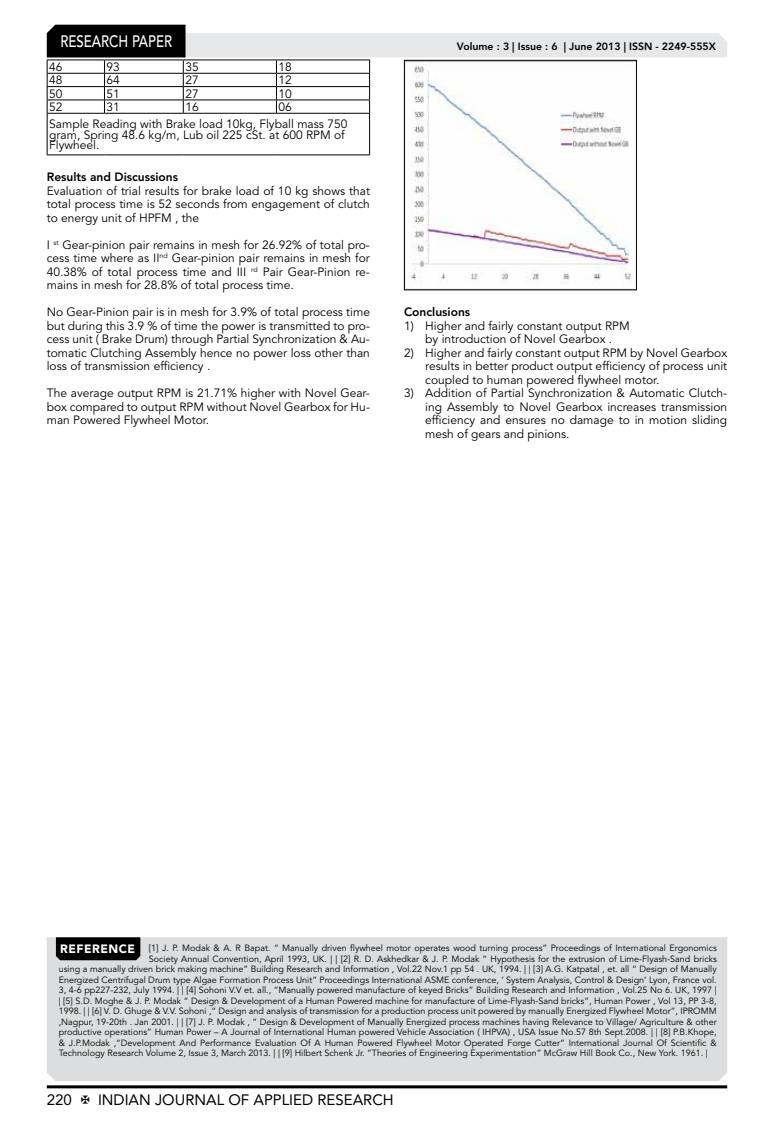
<style>
.page{position:relative;width:774px;height:1136px;background:#fff}
.page>*{position:absolute;margin:0;border:0;box-sizing:border-box;transform-origin:0 0}
.t1{font:500 16.5px "Avenir LT Std";color:#fff;scale:.8 1}
.t2{font:15px "Avenir LT Std";color:#000}
.t3{font:12px/13.5px "Avenir LT Std";color:#000;text-align:justify}
.t4{font:800 12px "Avenir LT Std";color:#000}
.t5{font:800 10.5px "Avenir LT Std";color:#000}
.t6{font:9px "Avenir LT Std";color:#000}
.s1{font-weight:900;font-size:12px;color:#fff}
</style>
<div class="page">
<hr style="left:47px;top:1085px;width:680px;height:3px;background:#000">
<div style="left:47px;top:937px;width:680px;height:143px;background:#dcddde"></div>
<div style="left:56px;top:937px;width:84px;height:23px;background:#000"></div>
<svg style="left:47px;top:25px;width:680px;height:130px"></svg>
<hr style="left:47px;top:114px;width:1px;height:40px;background:#000">
<hr style="left:369px;top:114px;width:1px;height:40px;background:#000">
<hr style="left:47px;top:154px;width:57px;height:1px;background:#000">
<hr style="left:104px;top:154px;width:79px;height:1px;background:#000">
<hr style="left:183px;top:154px;width:93px;height:1px;background:#000">
<hr style="left:276px;top:154px;width:94px;height:1px;background:#000">
<img style="left:406px;top:62px;width:229px;height:222px">
<div style="left:404px;top:60px;width:233px;height:230px;border:1px solid #000"></div>
<h1 class="t1" style="left:60px;top:32px;width:139px">RESEARCH PAPER</h1>
<h3 class="t3" style="left:49px;top:61px;width:15px">46</h3>
<h3 class="t3" style="left:107px;top:61px;width:15px">93</h3>
<h3 class="t3" style="left:185px;top:61px;width:15px">35</h3>
<h3 class="t3" style="left:279px;top:61px;width:15px">18</h3>
<h3 class="t3" style="left:49px;top:74px;width:15px">48</h3>
<h3 class="t3" style="left:107px;top:74px;width:15px">64</h3>
<h3 class="t3" style="left:185px;top:74px;width:15px">27</h3>
<h3 class="t3" style="left:279px;top:74px;width:15px">12</h3>
<h3 class="t3" style="left:49px;top:87px;width:15px">50</h3>
<h3 class="t3" style="left:107px;top:87px;width:15px">51</h3>
<h3 class="t3" style="left:185px;top:87px;width:15px">27</h3>
<h3 class="t3" style="left:279px;top:87px;width:15px">10</h3>
<h3 class="t3" style="left:49px;top:101px;width:15px">52</h3>
<h3 class="t3" style="left:107px;top:101px;width:15px">31</h3>
<h3 class="t3" style="left:185px;top:101px;width:15px">16</h3>
<h3 class="t3" style="left:49px;top:99px;width:300px;line-height:17px;text-indent:229px">06<br>Sample Reading with Brake load 10kg, Flyball mass 750</h3>
<h3 class="t3" style="left:49px;top:130px;width:297px;line-height:10.5px">gram, Spring 48.6 kg/m, Lub oil 225 cSt. at 600 RPM of<br>Flywheel.</h3>
<h3 class="t4" style="left:47px;top:170px;width:133px">Results and Discussions</h3>
<h3 class="t3" style="left:47px;top:184px;width:325px">Evaluation of trial results for brake load of 10 kg shows that total process time is 52 seconds from engagement of clutch to energy unit of HPFM , the</h3>
<h3 class="t3" style="left:47px;top:238px;width:325px">I <sup>st</sup> Gear-pinion pair remains in mesh for 26.92% of total pro&shy;cess time where as II<sup>nd</sup> Gear-pinion pair remains in mesh for 40.38% of total process time and III <sup>rd</sup> Pair Gear-Pinion re&shy;mains in mesh for 28.8% of total process time.</h3>
<p class="t3" style="left:47px;top:305px;width:325px">No Gear-Pinion pair is in mesh for 3.9% of total process time but during this 3.9 % of time the power is transmitted to pro&shy;cess unit ( Brake Drum) through Partial Synchronization &amp; Au&shy;tomatic Clutching Assembly hence no power loss other than loss of transmission efficiency .</p>
<h3 class="t3" style="left:47px;top:386px;width:325px">The average output RPM is 21.71% higher with Novel Gear&shy;box compared to output RPM without Novel Gearbox for Hu&shy;man Powered Flywheel Motor.</h3>
<p class="t5" style="left:457px;top:41px;width:261px">Volume : 3 | Issue : 6 | June 2013 | ISSN - 2249-555X</p>
<h3 class="t4" style="left:404px;top:305px;width:68px">Conclusions</h3>
<h3 class="t3" style="left:404px;top:319px;width:227px;text-align:center">1) Higher and fairly constant output RPM by introduction of Novel Gearbox .</h3>
<h3 class="t3" style="left:425px;top:346px;width:303px;text-indent:-21px">2) Higher and fairly constant output RPM by Novel Gearbox results in better product output efficiency of process unit coupled to human powered flywheel motor.</h3>
<h3 class="t3" style="left:425px;top:386px;width:303px;text-indent:-21px">3) Addition of Partial Synchronization &amp; Automatic Clutch&shy;ing Assembly to Novel Gearbox increases transmission efficiency and ensures no damage to in motion sliding mesh of gears and pinions.</h3>
<p class="t6" style="left:60px;top:942px;width:658px"><span class="s1">REFERENCE</span> [1] J. P. Modak &amp; A. R Bapat. “ Manually driven flywheel motor operates wood turning process” Proceedings of International Ergonomics</p>
<p class="t6" style="left:149px;top:953px;width:569px">Society Annual Convention, April 1993, UK. | | [2] R. D. Askhedkar &amp; J. P. Modak “ Hypothesis for the extrusion of Lime-Flyash-Sand bricks</p>
<p class="t6" style="left:59px;top:963px;width:659px">using a manually driven brick making machine” Building Research and Information , Vol.22 Nov.1 pp 54 . UK, 1994. | | [3] A.G. Katpatal , et. all “ Design of Manually</p>
<p class="t6" style="left:59px;top:974px;width:659px">Energized Centrifugal Drum type Algae Formation Process Unit” Proceedings International ASME conference, ‘ System Analysis, Control &amp; Design’ Lyon, France vol.</p>
<p class="t6" style="left:59px;top:984px;width:660px">3, 4-6 pp227-232, July 1994. | | [4] Sohoni V.V et. all., “Manually powered manufacture of keyed Bricks” Building Research and Information , Vol.25 No 6. UK, 1997 |</p>
<p class="t6" style="left:59px;top:995px;width:660px">| [5] S.D. Moghe &amp; J. P. Modak “ Design &amp; Development of a Human Powered machine for manufacture of Lime-Flyash-Sand bricks”, Human Power , Vol 13, PP 3-8,</p>
<p class="t6" style="left:59px;top:1005px;width:659px">1998. | | [6] V. D. Ghuge &amp; V.V. Sohoni ,“ Design and analysis of transmission for a production process unit powered by manually Energized Flywheel Motor”, IPROMM</p>
<p class="t6" style="left:59px;top:1016px;width:660px">,Nagpur, 19-20th . Jan 2001. | | [7] J. P. Modak , “ Design &amp; Development of Manually Energized process machines having Relevance to Village/ Agriculture &amp; other</p>
<p class="t6" style="left:59px;top:1026px;width:659px">productive operations” Human Power – A Journal of International Human powered Vehicle Association ( IHPVA) , USA Issue No.57 8th Sept.2008. | | [8] P.B.Khope,</p>
<p class="t6" style="left:59px;top:1037px;width:660px">&amp; J.P.Modak ,“Development And Performance Evaluation Of A Human Powered Flywheel Motor Operated Forge Cutter” International Journal Of Scientific &amp;</p>
<p class="t6" style="left:59px;top:1047px;width:651px">Technology Research Volume 2, Issue 3, March 2013. | | [9] Hilbert Schenk Jr. “Theories of Engineering Experimentation” McGraw Hill Book Co., New York. 1961. |</p>
<h2 class="t2" style="left:47px;top:1090px;width:27px">220</h2>
<h2 class="t2" style="left:98px;top:1090px;width:297px">INDIAN JOURNAL OF APPLIED RESEARCH</h2>
</div>
